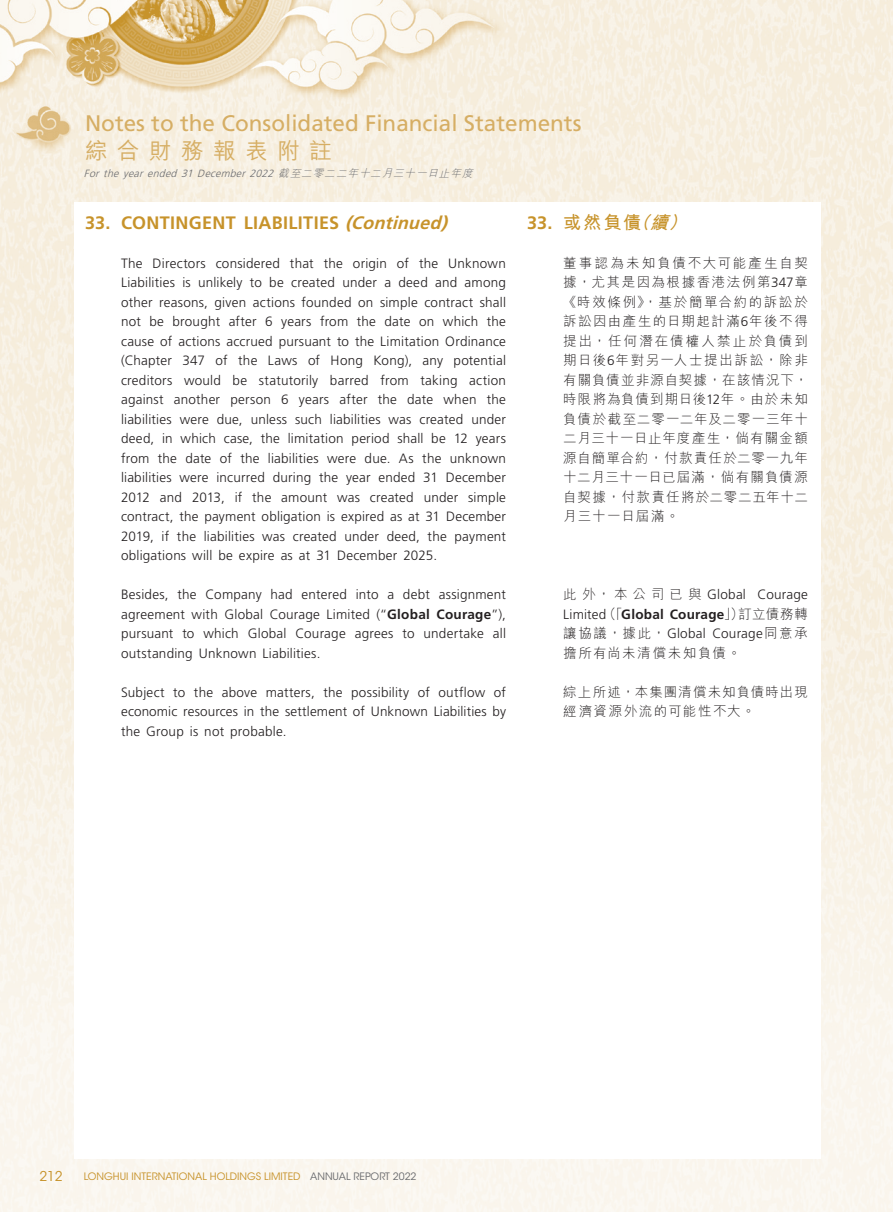
<style>
.page{position:relative;width:893px;height:1212px;background:#fff}
.page>*{position:absolute;margin:0;border:0;box-sizing:border-box;transform-origin:0 0}
.t1{font:22.5px "Frutiger LT Std";color:#d6ae64}
.t2{font:500 22.5px "M Hei HK";letter-spacing:.425em;color:#d6ae64}
._03_H1{font:700 18px "Frutiger LT Std";letter-spacing:.02em;color:#c7932b}
._03_H1-2{font:700 18px "M Hei HK";color:#c7932b}
._12___P2{font:300 13.5px/19.5px "Frutiger LT Std";letter-spacing:.015em;color:#231f20;text-align:justify}
._12___P2-2{font:300 13.5px/19.5px "M Hei HK";letter-spacing:.08em;color:#231f20;text-align:justify}
.t3{font:13.5px "ITC Avant Garde Std";color:#c7932b}
.t4{font:italic 300 10.5px "Frutiger LT Std";color:#6c6d70}
.t5{font:10.2px "ITC Avant Garde Std";color:#c7932b}
.s1{font-family:"M Hei HK"}
.s2{font-style:italic}
.s3{font-weight:700}
.s4{font-family:"Frutiger LT Std"}
.s5{font-family:"Frutiger LT Std";font-weight:700}
.s6{color:#6c6d70}
</style>
<div class="page">
<img style="left:0;top:0;width:892px;height:1212px">
<div style="left:74px;top:202px;width:747px;height:957px;background:#fff"></div>
<h1 class="t1" style="left:85px;top:110px;width:498px">Notes to the Consolidated Financial Statements</h1>
<h1 class="t2" style="left:85px;top:135px;width:248px">綜合財務報表附註</h1>
<p class="t4" style="left:84px;top:167px;width:394px">For the year ended 31 December 2022 <span class="s1">截至二零二二年十二月三十一日止年度</span></p>
<p class="_03_H1" style="left:85px;top:212px;width:369px">33. CONTINGENT LIABILITIES <span class="s2">(Continued)</span></p>
<p class="_12___P2" style="left:121px;top:253px;width:387px">The Directors considered that the origin of the Unknown Liabilities is unlikely to be created under a deed and among other reasons, given actions founded on simple contract shall not be brought after 6 years from the date on which the cause of actions accrued pursuant to the Limitation Ordinance (Chapter 347 of the Laws of Hong Kong), any potential creditors would be statutorily barred from taking action against another person 6 years after the date when the liabilities were due, unless such liabilities was created under deed, in which case, the limitation period shall be 12 years from the date of the liabilities were due. As the unknown liabilities were incurred during the year ended 31 December 2012 and 2013, if the amount was created under simple contract, the payment obligation is expired as at 31 December 2019, if the liabilities was created under deed, the payment obligations will be expire as at 31 December 2025.</p>
<p class="_12___P2" style="left:121px;top:585px;width:386px">Besides, the Company had entered into a debt assignment agreement with Global Courage Limited (“<span class="s3">Global Courage</span>”), pursuant to which Global Courage agrees to undertake all outstanding Unknown Liabilities.</p>
<p class="_12___P2" style="left:121px;top:682px;width:386px">Subject to the above matters, the possibility of outflow of economic resources in the settlement of Unknown Liabilities by the Group is not probable.</p>
<p class="_03_H1-2" style="left:527px;top:209px;width:167px"><span class="s4">33.</span> 或然負債<span class="s2">（續）</span></p>
<p class="_12___P2-2" style="left:563px;top:252px;width:246px">董事認為未知負債不大可能產生自契據，尤其是因為根據香港法例第<span class="s4">347</span>章《時效條例》，基於簡單合約的訴訟於訴訟因由產生的日期起計滿<span class="s4">6</span>年後不得提出，任何潛在債權人禁止於負債到期日後<span class="s4">6</span>年對另一人士提出訴訟，除非有關負債並非源自契據，在該情況下，時限將為負債到期日後<span class="s4">12</span>年。由於未知負債於截至二零一二年及二零一三年十二月三十一日止年度產生，倘有關金額源自簡單合約，付款責任於二零一九年十二月三十一日已屆滿，倘有關負債源自契據，付款責任將於二零二五年十二月三十一日屆滿。</p>
<p class="_12___P2-2" style="left:563px;top:584px;width:246px">此外，本公司已與 <span class="s4">Global Courage Limited</span>（「<span class="s5">Global Courage</span>」）訂立債務轉讓協議，據此，<span class="s4">Global Courage</span>同意承擔所有尚未清償未知負債。</p>
<p class="_12___P2-2" style="left:563px;top:681px;width:246px">綜上所述，本集團清償未知負債時出現經濟資源外流的可能性不大。</p>
<p class="t3" style="left:39px;top:1168px;width:25px">212</p>
<p class="t5" style="left:84px;top:1170px;width:334px">LONGHUI INTERNATIONAL HOLDINGS LIMITED <span class="s6">ANNUAL REPORT 2022</span></p>
</div>
